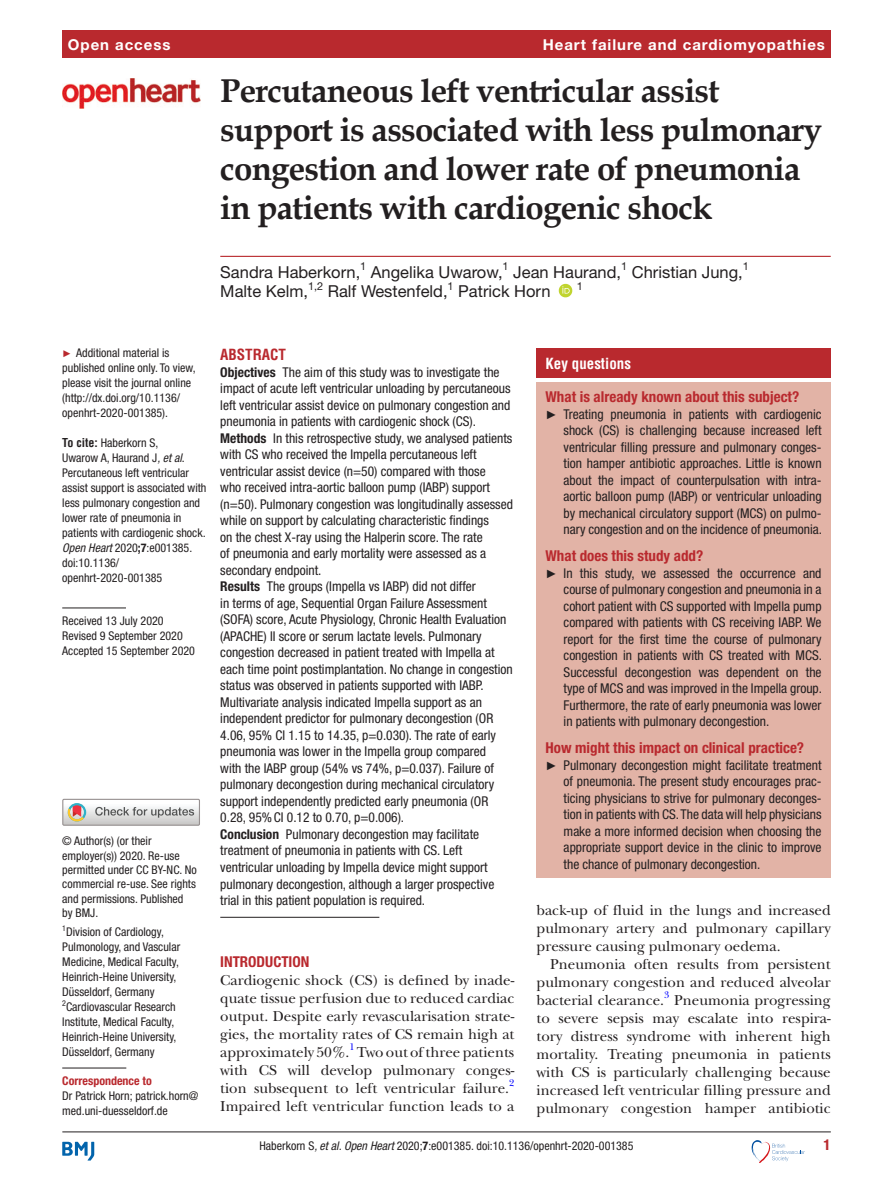
<style>
.page{position:relative;width:893px;height:1191px;background:#fff}
.page>*{position:absolute;margin:0;border:0;box-sizing:border-box;transform-origin:0 0}
.t1{font:700 33px/39px "Book Antiqua";letter-spacing:-.02em;color:#231f20}
.t2{font:16.5px "Helvetica Neue LT Std";color:#231f20}
.t3{font:15px/18px "New Baskerville";color:#231f20;text-align:justify}
.t4{font:700 condensed 15px "Helvetica Neue LT Std";color:#b9292e}
.t5{font:700 15px "Helvetica Neue LT Std";letter-spacing:.065em;color:#fff}
.t6{font:700 condensed 15px "Helvetica";color:#fff}
.t7{font:700 condensed 15px "Helvetica";color:#b9292e}
.t8{font:condensed 13.5px/16.5px "Helvetica Neue LT Std";color:#231f20;text-align:justify}
.t9{font:condensed 12px/15px "Helvetica Neue LT Std";color:#231f20}
.t10{font:700 condensed 12px "Helvetica Neue LT Std";color:#b9292e}
.t11{font:10.95px "Helvetica Neue LT Std";color:#231f20}
.t12{font:9.9px "New Baskerville";color:#00f}
.s1{font-family:"Arial";font-stretch:normal;font-size:9.75px;color:#b9292e}
.s2{font-family:"Helvetica LT Std";font-weight:700}
.s3{font-style:italic}
.s4{font-weight:700}
.s5{font-family:"Arial";font-stretch:normal;font-size:12px}
</style>
<div class="page">
<div style="left:62px;top:31px;width:769px;height:27px;background:#b9292e"></div>
<hr style="left:62px;top:1131px;width:769px;height:1px;background:#231f20">
<svg style="left:752px;top:1140px;width:53px;height:23px"></svg>
<svg style="left:62px;top:1141px;width:32px;height:19px"></svg>
<hr style="left:62px;top:607px;width:64px;height:1px;background:#231f20">
<hr style="left:62px;top:1067px;width:64px;height:1px;background:#231f20">
<hr style="left:220px;top:256px;width:611px;height:1px;background:#b9292e">
<svg style="left:559px;top:284px;width:13px;height:13px"></svg>
<div style="left:62px;top:798px;width:138px;height:27px;border:1px solid #969090"></div>
<svg style="left:63px;top:799px;width:136px;height:26px"></svg>
<img style="left:62px;top:78px;width:138px;height:30px">
<hr style="left:220px;top:917px;width:159px;height:1px;background:#231f20">
<div style="left:537px;top:348px;width:294px;height:30px;background:#b9292e"></div>
<div style="left:537px;top:382px;width:294px;height:496px;background:#e2b3a6"></div>
<p class="t5" style="left:68px;top:35px;width:104px">Open access</p>
<p class="t5" style="left:543px;top:35px;width:284px">Heart failure and cardiomyopathies</p>
<h1 class="t1" style="left:220px;top:71px;width:603px">Percutaneous left ventricular assist support is associated with less pulmonary congestion and lower rate of pneumonia in patients with cardiogenic shock</h1>
<p class="t2" style="left:220px;top:262px;width:141px">Sandra Haberkorn,</p>
<p class="t11" style="left:360px;top:260px;width:8px">1</p>
<p class="t2" style="left:371px;top:262px;width:133px">Angelika Uwarow,</p>
<p class="t11" style="left:503px;top:260px;width:8px">1</p>
<p class="t2" style="left:513px;top:262px;width:109px">Jean Haurand,</p>
<p class="t11" style="left:621px;top:260px;width:8px">1</p>
<p class="t2" style="left:632px;top:262px;width:112px">Christian Jung,</p>
<p class="t11" style="left:743px;top:260px;width:8px">1</p>
<p class="t2" style="left:220px;top:282px;width:332px">Malte Kelm,<sup>1,2</sup> Ralf Westenfeld,<sup>1</sup> Patrick Horn</p>
<p class="t11" style="left:577px;top:279px;width:8px">1</p>
<p class="t9" style="left:62px;top:345px;width:135px"><span class="s1">►</span> Additional material is published online only. To view, please visit the journal online (http://dx.doi.org/10.1136/ openhrt-2020-001385).</p>
<p class="t9" style="left:62px;top:435px;width:146px"><span class="s2">To cite:</span> Haberkorn S,<br>Uwarow A, Haurand J<span class="s3">, et al</span>.<br>Percutaneous left ventricular assist support is associated with less pulmonary congestion and lower rate of pneumonia in patients with cardiogenic shock<span class="s3">.<br>Open Heart</span> 2020<span class="s4">;7</span>:e001385. doi:10.1136/ openhrt-2020-001385</p>
<p class="t9" style="left:62px;top:613px;width:134px">Received 13 July 2020<br>Revised 9 September 2020<br>Accepted 15 September 2020</p>
<p class="t9" style="left:62px;top:833px;width:136px;line-height:14.4px">© Author(s) (or their employer(s)) 2020. Re-use permitted under CC BY-NC. No commercial re-use. See rights and permissions. Published by BMJ.</p>
<p class="t9" style="left:62px;top:924px;width:120px"><sup>1</sup>Division of Cardiology,<br>Pulmonology, and Vascular<br>Medicine, Medical Faculty,<br>Heinrich-Heine University,<br>Düsseldorf, Germany<br><sup>2</sup>Cardiovascular Research<br>Institute, Medical Faculty,<br>Heinrich-Heine University,<br>Düsseldorf, Germany</p>
<p class="t10" style="left:62px;top:1073px;width:91px">Correspondence to</p>
<p class="t9" style="left:62px;top:1088px;width:138px">Dr Patrick Horn; patrick.horn@ med.uni-duesseldorf.de</p>
<p class="t7" style="left:220px;top:345px;width:67px">ABSTRACT</p>
<p class="t8" style="left:220px;top:364px;width:294px;text-align:left"><span class="s4">Objectives</span> The aim of this study was to investigate the impact of acute left ventricular unloading by percutaneous left ventricular assist device on pulmonary congestion and pneumonia in patients with cardiogenic shock (CS).<br><span class="s4">Methods</span> In this retrospective study, we analysed patients with CS who received the Impella percutaneous left ventricular assist device (n=50) compared with those<br>who received intra-aortic balloon pump (IABP) support (n=50). Pulmonary congestion was longitudinally assessed while on support by calculating characteristic findings<br>on the chest X-ray using the Halperin score. The rate<br>of pneumonia and early mortality were assessed as a secondary endpoint.<br><span class="s4">Results</span> The groups (Impella vs IABP) did not differ<br>in terms of age, Sequential Organ Failure Assessment (SOFA) score, Acute Physiology, Chronic Health Evaluation (APACHE) II score or serum lactate levels. Pulmonary congestion decreased in patient treated with Impella at each time point postimplantation. No change in congestion status was observed in patients supported with IABP.<br>Multivariate analysis indicated Impella support as an independent predictor for pulmonary decongestion (OR 4.06, 95% CI 1.15 to 14.35, p=0.030). The rate of early pneumonia was lower in the Impella group compared<br>with the IABP group (54% vs 74%, p=0.037). Failure of pulmonary decongestion during mechanical circulatory support independently predicted early pneumonia (OR 0.28, 95%CI 0.12 to 0.70, p=0.006).<br><span class="s4">Conclusion</span> Pulmonary decongestion may facilitate treatment of pneumonia in patients with CS. Left ventricular unloading by Impella device might support pulmonary decongestion, although a larger prospective trial in this patient population is required.</p>
<p class="t4" style="left:220px;top:952px;width:91px">INTRODUCTION</p>
<p class="t3" style="left:220px;top:971px;width:296px">Cardiogenic shock (CS) is defined by inade&shy;quate tissue perfusion due to reduced cardiac output. Despite early revascularisation strate&shy;gies, the mortality rates of CS remain high at approximately 50%.</p>
<p class="t12" style="left:349px;top:1041px;width:7px">1</p>
<p class="t3" style="left:220px;top:1043px;width:296px;text-indent:137px">Two out of three patients with CS will develop pulmonary conges&shy;tion subsequent to left ventricular failure.</p>
<p class="t12" style="left:509px;top:1077px;width:7px">2</p>
<p class="t3" style="left:220px;top:1097px;width:296px">Impaired left ventricular function leads to a</p>
<p class="t6" style="left:546px;top:354px;width:87px">Key questions</p>
<p class="t4" style="left:546px;top:388px;width:255px">What is already known about this subject?</p>
<p class="t8" style="left:564px;top:405px;width:260px;text-indent:-18px"><span class="s5">►</span> Treating pneumonia in patients with cardiogenic shock (CS) is challenging because increased left ventricular filling pressure and pulmonary conges&shy;tion hamper antibiotic approaches. Little is known about the impact of counterpulsation with intra&shy;aortic balloon pump (IABP) or ventricular unloading by mechanical circulatory support (MCS) on pulmo&shy;nary congestion and on the incidence of pneumonia.</p>
<p class="t4" style="left:546px;top:547px;width:159px">What does this study add?</p>
<p class="t8" style="left:564px;top:564px;width:260px;text-indent:-18px"><span class="s5">►</span> In this study, we assessed the occurrence and course of pulmonary congestion and pneumonia in a cohort patient with CS supported with Impella pump compared with patients with CS receiving IABP. We report for the first time the course of pulmonary congestion in patients with CS treated with MCS.<br>Successful decongestion was dependent on the type of MCS and was improved in the Impella group.<br>Furthermore, the rate of early pneumonia was lower in patients with pulmonary decongestion.</p>
<p class="t4" style="left:546px;top:739px;width:260px">How might this impact on clinical practice?</p>
<p class="t8" style="left:564px;top:756px;width:260px;text-indent:-18px"><span class="s5">►</span> Pulmonary decongestion might facilitate treatment of pneumonia. The present study encourages prac&shy;ticing physicians to strive for pulmonary deconges&shy;tion in patients with CS. The data will help physicians make a more informed decision when choosing the appropriate support device in the clinic to improve the chance of pulmonary decongestion.</p>
<p class="t3" style="left:537px;top:901px;width:296px">back-up of fluid in the lungs and increased pulmonary artery and pulmonary capillary pressure causing pulmonary oedema.</p>
<p class="t3" style="left:537px;top:955px;width:296px;text-indent:14px">Pneumonia often results from persistent pulmonary congestion and reduced alveolar bacterial clearance.<sup>3</sup> Pneumonia progressing to severe sepsis may escalate into respira&shy;tory distress syndrome with inherent high mortality. Treating pneumonia in patients with CS is particularly challenging because increased left ventricular filling pressure and pulmonary congestion hamper antibiotic</p>
<p class="t9" style="left:259px;top:1138px;width:375px">Haberkorn S<span class="s3">, et al. Open Heart</span> 2020;<span class="s4">7</span>:e001385. doi:10.1136/openhrt-2020-001385</p>
<p class="t4" style="left:824px;top:1135px;width:9px">1</p>
</div>
